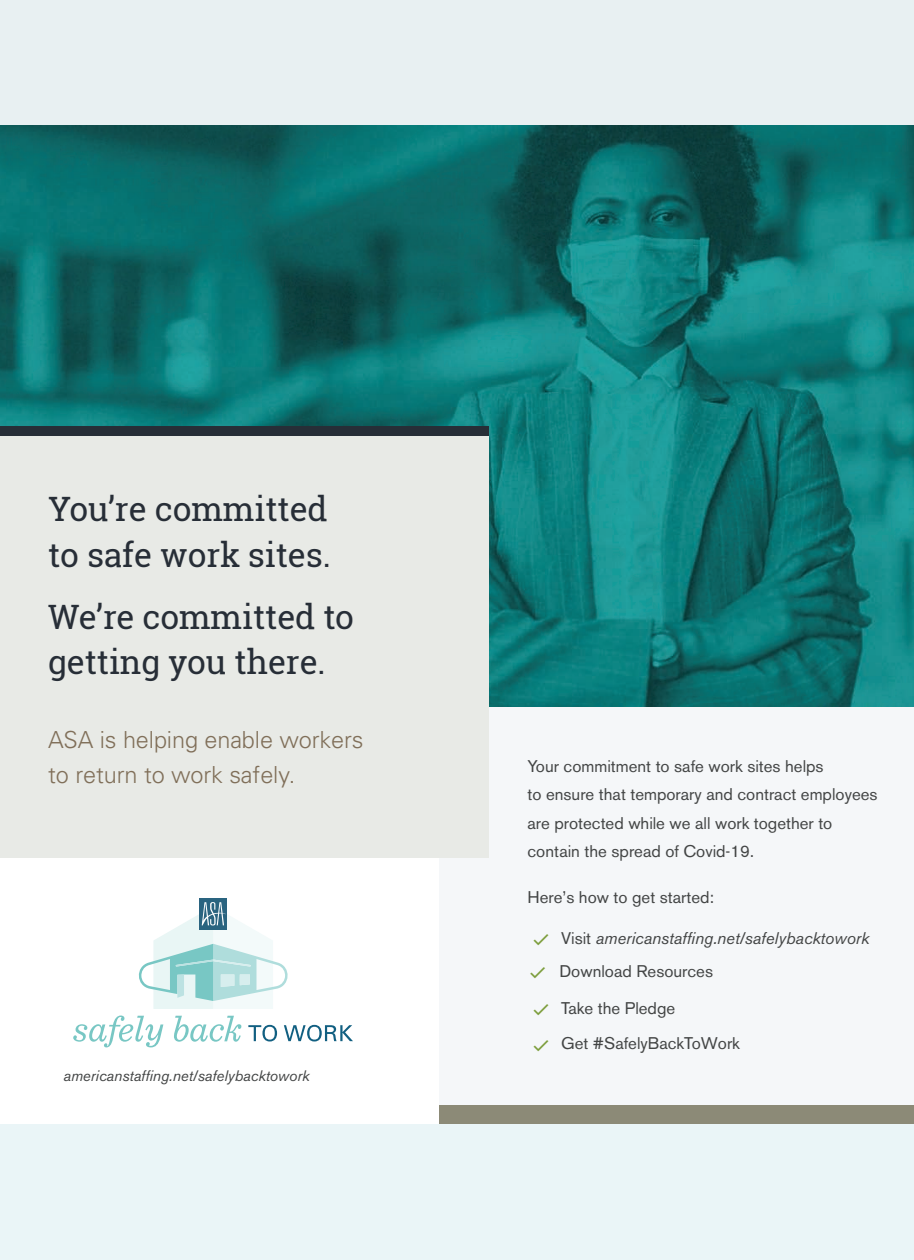
<style>
.page{position:relative;width:914px;height:1260px;background:#fff}
.page>*{position:absolute;margin:0;border:0;box-sizing:border-box;transform-origin:0 0}
.t1{font:33.6px/45.3px "Roboto Slab";letter-spacing:-.005em;color:#272e37}
.t2{font:300 23.45px/35.2px "Univers LT Pro 45";letter-spacing:-.005em;color:#806f59}
.t3{font:16.8px/28.5px "Akzidenz Grotesk BE";color:#434545}
.t4{font:italic 16.8px/33.6px "Akzidenz Grotesk BE";color:#434545}
.t5{font:italic 15.05px "Akzidenz Grotesk BE";color:#434545}
.s1{font-style:normal}
</style>
<div class="page">
<div style="left:439px;top:706px;width:475px;height:400px;background:#f5f7f9"></div>
<div style="left:199px;top:898px;width:28px;height:31px;background:#2a6480"></div>
<svg style="left:138px;top:902px;width:150px;height:107px"></svg>
<svg style="left:248px;top:1025px;width:29px;height:17px"></svg>
<svg style="left:284px;top:1025px;width:69px;height:17px"></svg>
<svg style="left:73px;top:1015px;width:90px;height:32px"></svg>
<svg style="left:174px;top:1016px;width:67px;height:26px"></svg>
<img style="left:0;top:125px;width:914px;height:581px">
<div style="left:0;top:436px;width:488px;height:421px;background:#e8eae6"></div>
<div style="left:439px;top:1106px;width:475px;height:19px;background:#8c8a77"></div>
<div style="left:0;top:426px;width:488px;height:10px;background:#272e37"></div>
<div style="left:0;top:0;width:914px;height:125px;background:#e8f0f2"></div>
<div style="left:0;top:1124px;width:914px;height:136px;background:#eaf5f7"></div>
<p class="t1" style="left:48px;top:486px;width:284px">You’re committed to safe work sites.</p>
<p class="t1" style="left:48px;top:594px;width:307px">We’re committed to getting you there.</p>
<p class="t2" style="left:48px;top:721px;width:317px">ASA is helping enable workers to return to work safely.</p>
<p class="t5" style="left:63px;top:1066px;width:247px">americanstaffing.net/safelybacktowork</p>
<p class="t3" style="left:527px;top:752px;width:351px">Your commitment to safe work sites helps<br>to ensure that temporary and contract employees are protected while we all work together to contain the spread of Covid-19.</p>
<p class="t3" style="left:527px;top:882px;width:188px">Here’s how to get started:</p>
<p class="t4" style="left:559px;top:921px;width:311px"><span class="s1">Visit</span> americanstaffing.net/safelybacktowork<br><span class="s1">Download Resources</span></p>
<p class="t3" style="left:561px;top:991px;width:180px;line-height:35.2px">Take the Pledge<br>Get #SafelyBackToWork</p>
</div>
